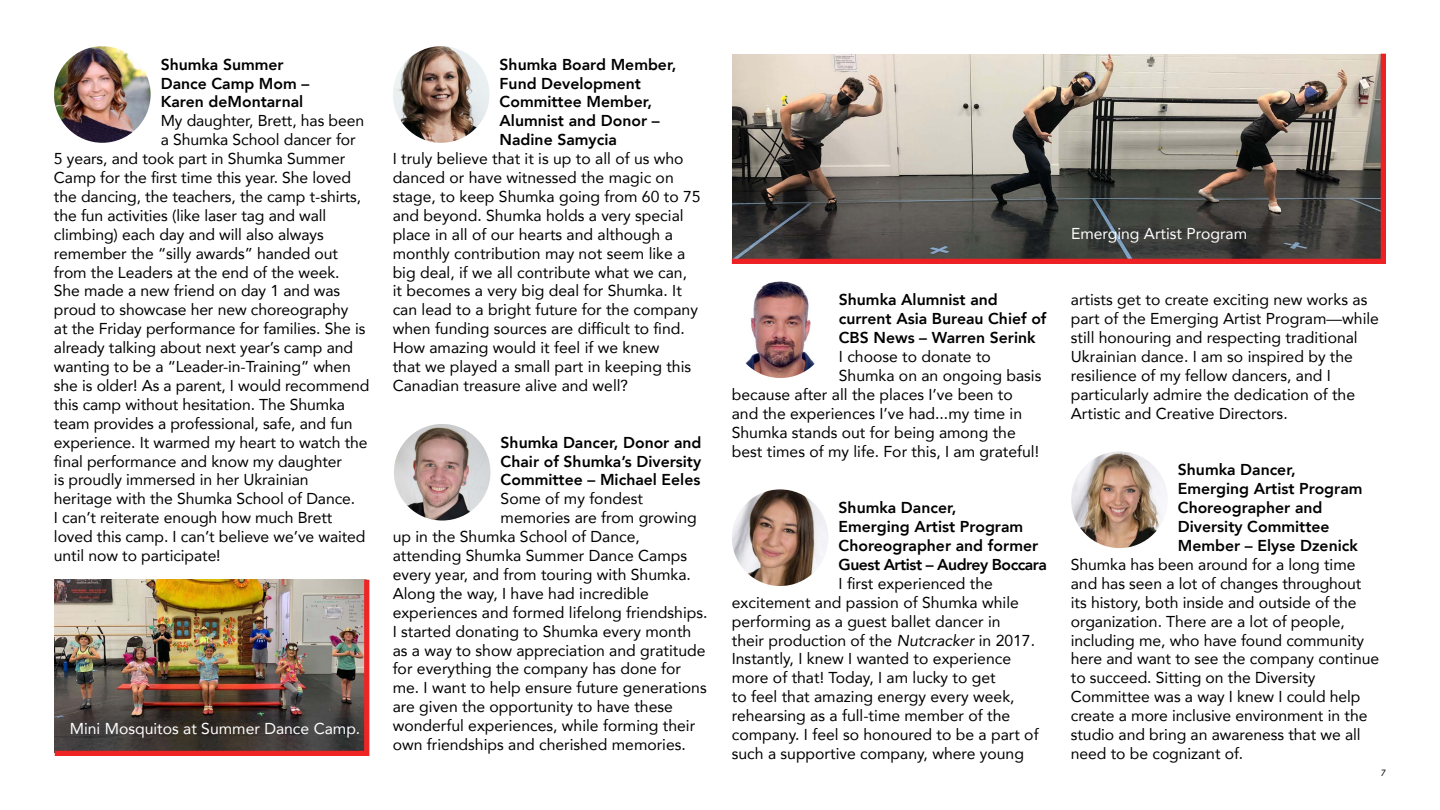
<style>
.page{position:relative;width:1440px;height:810px;background:#fff}
.page>*{position:absolute;margin:0;border:0;box-sizing:border-box;transform-origin:0 0}
.t1{font:15.75px/18.9px "Avenir";color:#000}
.t2{font:800 15.75px/18.9px "Avenir";color:#000}
.t3{font:15.75px "Avenir";color:#fff}
.t4{font:italic 9px "Avenir";color:#000}
.s1{font-style:italic}
</style>
<div class="page">
<img style="left:1071px;top:452px;width:97px;height:96px;border-radius:48px">
<img style="left:54px;top:46px;width:97px;height:97px;border-radius:48px">
<img style="left:393px;top:46px;width:96px;height:97px;border-radius:48px">
<img style="left:732px;top:281px;width:97px;height:97px;border-radius:48px">
<img style="left:732px;top:489px;width:96px;height:97px;border-radius:48px">
<svg style="left:731px;top:53px;width:655px;height:211px;background:#867b73"></svg>
<img style="left:394px;top:424px;width:96px;height:97px;border-radius:48px">
<img style="left:54px;top:579px;width:316px;height:177px">
<p class="t2" style="left:161px;top:55px;width:150px">Shumka Summer<br>Dance Camp Mom –<br>Karen deMontarnal</p>
<p class="t1" style="left:161px;top:111px;width:205px">My daughter, Brett, has been</p>
<p class="t1" style="left:161px;top:130px;width:196px">a Shumka School dancer for</p>
<p class="t1" style="left:54px;top:149px;width:293px">5 years, and took part in Shumka Summer</p>
<p class="t1" style="left:54px;top:168px;width:299px">Camp for the first time this year. She loved</p>
<p class="t1" style="left:54px;top:187px;width:309px">the dancing, the teachers, the camp t-shirts,</p>
<p class="t1" style="left:54px;top:206px;width:274px">the fun activities (like laser tag and wall</p>
<p class="t1" style="left:54px;top:224px;width:271px">climbing) each day and will also always</p>
<p class="t1" style="left:54px;top:243px;width:285px">remember the “silly awards” handed out</p>
<p class="t1" style="left:54px;top:262px;width:287px">from the Leaders at the end of the week.</p>
<p class="t1" style="left:54px;top:281px;width:288px">She made a new friend on day 1 and was</p>
<p class="t1" style="left:54px;top:300px;width:296px">proud to showcase her new choreography</p>
<p class="t1" style="left:54px;top:319px;width:313px">at the Friday performance for families. She is</p>
<p class="t1" style="left:54px;top:338px;width:301px">already talking about next year’s camp and</p>
<p class="t1" style="left:54px;top:357px;width:299px">wanting to be a “Leader-in-Training” when</p>
<p class="t1" style="left:54px;top:376px;width:317px">she is older! As a parent, I would recommend</p>
<p class="t1" style="left:54px;top:395px;width:293px">this camp without hesitation. The Shumka</p>
<p class="t1" style="left:54px;top:413px;width:300px">team provides a professional, safe, and fun</p>
<p class="t1" style="left:54px;top:432px;width:315px">experience. It warmed my heart to watch the</p>
<p class="t1" style="left:54px;top:451px;width:290px">final performance and know my daughter</p>
<p class="t1" style="left:54px;top:470px;width:256px">is proudly immersed in her Ukrainian</p>
<p class="t1" style="left:54px;top:489px;width:303px">heritage with the Shumka School of Dance.</p>
<p class="t1" style="left:54px;top:508px;width:280px">I can’t reiterate enough how much Brett</p>
<p class="t1" style="left:54px;top:527px;width:313px">loved this camp. I can’t believe we’ve waited</p>
<p class="t1" style="left:54px;top:546px;width:168px">until now to participate!</p>
<p class="t3" style="left:70px;top:716px;width:292px">Mini Mosquitos at Summer Dance Camp.</p>
<p class="t2" style="left:500px;top:55px;width:178px">Shumka Board Member,<br>Fund Development<br>Committee Member,<br>Alumnist and Donor –<br>Nadine Samycia</p>
<p class="t1" style="left:393px;top:149px;width:309px">I truly believe that it is up to all of us who danced or have witnessed the magic on stage, to keep Shumka going from 60 to 75 and beyond. Shumka holds a very special place in all of our hearts and although a monthly contribution may not seem like a big deal, if we all contribute what we can,<br>it becomes a very big deal for Shumka. It can lead to a bright future for the company when funding sources are difficult to find.<br>How amazing would it feel if we knew<br>that we played a small part in keeping this Canadian treasure alive and well?</p>
<p class="t2" style="left:501px;top:433px;width:202px;text-align:justify">Shumka Dancer, Donor and Chair of Shumka’s Diversity Committee – Michael Eeles</p>
<p class="t1" style="left:501px;top:489px;width:144px">Some of my fondest</p>
<p class="t1" style="left:501px;top:508px;width:198px">memories are from growing</p>
<p class="t1" style="left:393px;top:527px;width:249px">up in the Shumka School of Dance,</p>
<p class="t1" style="left:393px;top:546px;width:296px">attending Shumka Summer Dance Camps</p>
<p class="t1" style="left:393px;top:565px;width:300px">every year, and from touring with Shumka.</p>
<p class="t1" style="left:393px;top:584px;width:258px">Along the way, I have had incredible</p>
<p class="t1" style="left:393px;top:602px;width:316px">experiences and formed lifelong friendships.</p>
<p class="t1" style="left:393px;top:621px;width:300px">I started donating to Shumka every month</p>
<p class="t1" style="left:393px;top:640px;width:314px">as a way to show appreciation and gratitude</p>
<p class="t1" style="left:393px;top:659px;width:290px">for everything the company has done for</p>
<p class="t1" style="left:393px;top:678px;width:316px">me. I want to help ensure future generations</p>
<p class="t1" style="left:393px;top:697px;width:282px">are given the opportunity to have these</p>
<p class="t1" style="left:393px;top:716px;width:304px">wonderful experiences, while forming their</p>
<p class="t1" style="left:393px;top:735px;width:295px">own friendships and cherished memories.</p>
<p class="t2" style="left:839px;top:290px;width:209px">Shumka Alumnist and current Asia Bureau Chief of<br>CBS News – Warren Serink</p>
<p class="t1" style="left:839px;top:347px;width:154px">I choose to donate to</p>
<p class="t1" style="left:839px;top:366px;width:204px">Shumka on an ongoing basis</p>
<p class="t1" style="left:732px;top:384px;width:283px">because after all the places I’ve been to</p>
<p class="t1" style="left:732px;top:403px;width:292px">and the experiences I’ve had...my time in</p>
<p class="t1" style="left:732px;top:422px;width:285px">Shumka stands out for being among the</p>
<p class="t1" style="left:732px;top:441px;width:309px">best times of my life. For this, I am grateful!</p>
<p class="t2" style="left:839px;top:498px;width:210px">Shumka Dancer,<br>Emerging Artist Program<br>Choreographer and former<br>Guest Artist – Audrey Boccara</p>
<p class="t1" style="left:732px;top:573px;width:308px;text-indent:107px">I first experienced the excitement and passion of Shumka while performing as a guest ballet dancer in<br>their production of the <span class="s1">Nutcracker</span> in 2017.<br>Instantly, I knew I wanted to experience more of that! Today, I am lucky to get<br>to feel that amazing energy every week, rehearsing as a full-time member of the company. I feel so honoured to be a part of such a supportive company, where young</p>
<p class="t3" style="left:1071px;top:220px;width:178px">Emerging Artist Program</p>
<p class="t1" style="left:1071px;top:290px;width:310px">artists get to create exciting new works as part of the Emerging Artist Program—while still honouring and respecting traditional Ukrainian dance. I am so inspired by the resilience of my fellow dancers, and I particularly admire the dedication of the Artistic and Creative Directors.</p>
<p class="t2" style="left:1178px;top:461px;width:186px">Shumka Dancer,<br>Emerging Artist Program<br>Choreographer and<br>Diversity Committee<br>Member – Elyse Dzenick</p>
<p class="t1" style="left:1071px;top:555px;width:310px">Shumka has been around for a long time and has seen a lot of changes throughout its history, both inside and outside of the organization. There are a lot of people, including me, who have found community here and want to see the company continue to succeed. Sitting on the Diversity Committee was a way I knew I could help create a more inclusive environment in the studio and bring an awareness that we all need to be cognizant of.</p>
<p class="t4" style="left:1381px;top:767px;width:7px">7</p>
</div>
